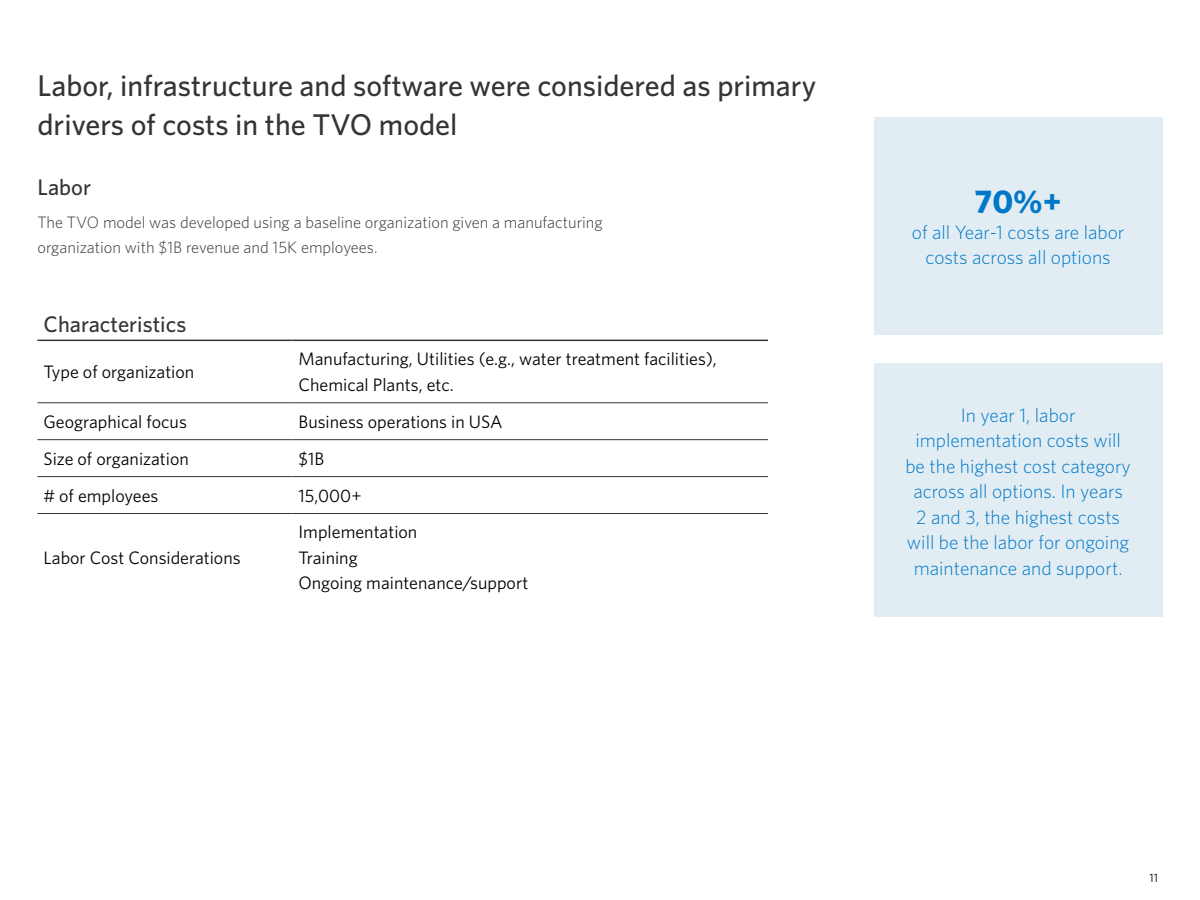
<style>
.page{position:relative;width:1200px;height:900px;background:#fff}
.page>*{position:absolute;margin:0;border:0;box-sizing:border-box;transform-origin:0 0}
.t1{font:700 33px "Whitney";color:#0078c9}
.t2{font:500 30px/39px "Whitney";color:#363534}
.t3{font:500 22.5px "Whitney";color:#363534}
.t4{font:300 19.5px/25.5px "Whitney";color:#0078c9;text-align:center}
.t5{font:18px/25.5px "Whitney";color:#000}
.t6{font:300 16.5px/25.5px "Whitney";color:#363534}
.t7{font:12px "Whitney";color:#000}
</style>
<div class="page">
<hr style="left:38px;top:402px;width:254px;height:1px;background:#363534">
<hr style="left:292px;top:402px;width:476px;height:1px;background:#363534">
<hr style="left:38px;top:439px;width:254px;height:1px;background:#363534">
<hr style="left:292px;top:439px;width:476px;height:1px;background:#363534">
<hr style="left:38px;top:476px;width:254px;height:1px;background:#363534">
<hr style="left:292px;top:476px;width:476px;height:1px;background:#363534">
<hr style="left:38px;top:513px;width:254px;height:1px;background:#363534">
<hr style="left:292px;top:513px;width:476px;height:1px;background:#363534">
<hr style="left:38px;top:340px;width:254px;height:1px;background:#363534">
<hr style="left:292px;top:340px;width:476px;height:1px;background:#363534">
<div style="left:874px;top:117px;width:288px;height:217px;background:#e1edf2"></div>
<div style="left:874px;top:364px;width:288px;height:253px;background:#e1edf2"></div>
<h2 class="t2" style="left:38px;top:65px;width:780px">Labor, infrastructure and software were considered as primary drivers of costs in the TVO model</h2>
<p class="t3" style="left:38px;top:173px;width:55px">Labor</p>
<p class="t6" style="left:38px;top:209px;width:567px">The TVO model was developed using a baseline organization given a manufacturing organization with $1B revenue and 15K employees.</p>
<p class="t3" style="left:44px;top:311px;width:144px">Characteristics</p>
<p class="t5" style="left:44px;top:359px;width:152px">Type of organization</p>
<p class="t5" style="left:299px;top:346px;width:420px">Manufacturing, Utilities (e.g., water treatment facilities),<br>Chemical Plants, etc.</p>
<p class="t5" style="left:44px;top:408px;width:145px">Geographical focus</p>
<p class="t5" style="left:299px;top:408px;width:206px">Business operations in USA</p>
<p class="t5" style="left:44px;top:445px;width:147px">Size of organization</p>
<p class="t5" style="left:299px;top:445px;width:27px">$1B</p>
<p class="t5" style="left:44px;top:482px;width:117px"># of employees</p>
<p class="t5" style="left:299px;top:482px;width:65px">15,000+</p>
<p class="t5" style="left:44px;top:545px;width:199px">Labor Cost Considerations</p>
<p class="t5" style="left:299px;top:519px;width:231px">Implementation<br>Training<br>Ongoing maintenance/support</p>
<h1 class="t1" style="left:975px;top:180px;width:89px">70%+</h1>
<p class="t4" style="left:912px;top:219px;width:214px">of all Year-1 costs are labor costs across all options</p>
<p class="t4" style="left:905px;top:402px;width:227px">In year 1, labor implementation costs will be the highest cost category across all options. In years<br>2 and 3, the highest costs will be the labor for ongoing maintenance and support.</p>
<p class="t7" style="left:1149px;top:871px;width:10px">11</p>
</div>
